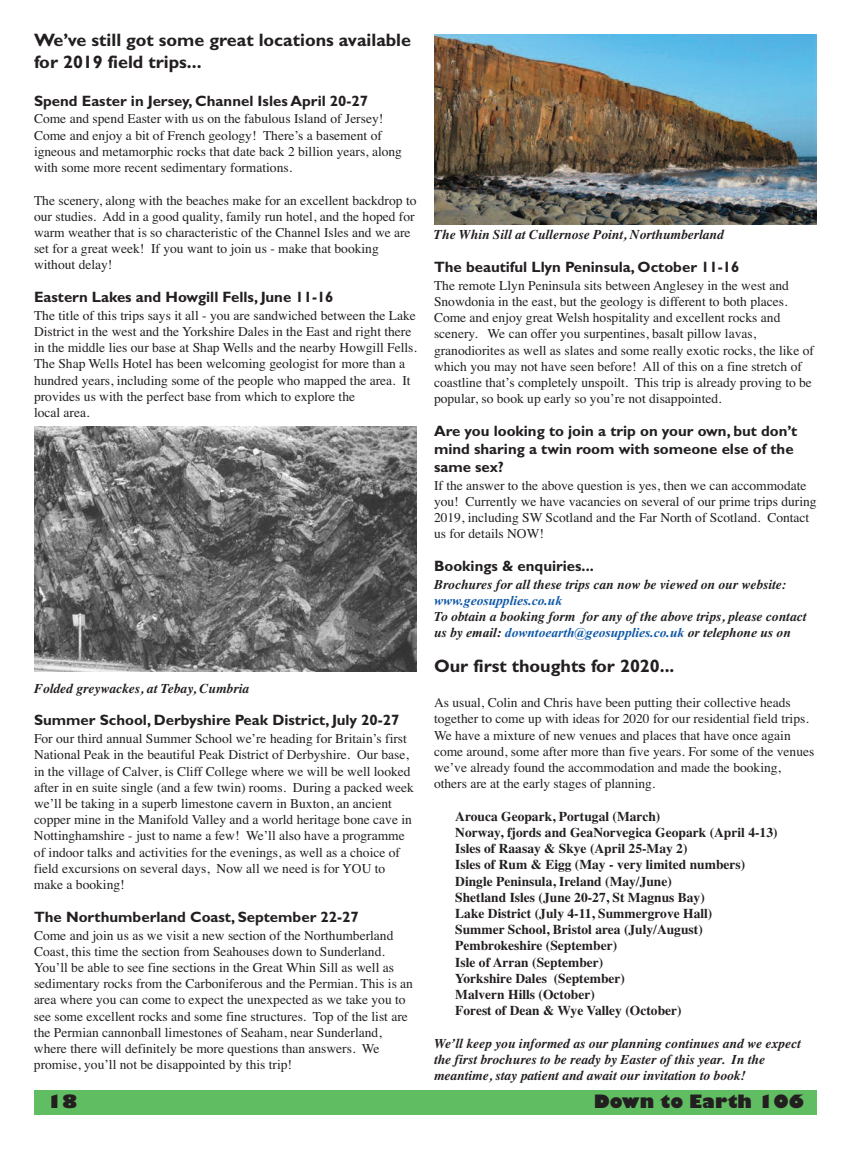
<style>
.page{position:relative;width:851px;height:1149px;background:#fff}
.page>*{position:absolute;margin:0;border:0;box-sizing:border-box;transform-origin:0 0}
.t1{font:700 18px/21.6px "Gill Sans";color:#231f20}
.t2{font:800 18px "Gill Sans";color:#231f20}
.t3{font:700 15px/18px "Gill Sans";color:#231f20}
.t4{font:13.5px/16.2px "Times";color:#231f20}
.t5{font:700 13.5px/16.2px "Times";color:#231f20}
.t6{font:italic 700 13.5px/16.2px "Times";color:#231f20}
.t7{font:italic 700 13.5px "Times New Roman";color:#1059a9}
.s1{font-family:"Times";color:#231f20}
.s2{color:#231f20}
</style>
<div class="page">
<div style="left:34px;top:1090px;width:782px;height:24px;background:#61bd62"></div>
<img style="left:34px;top:426px;width:383px;height:244px">
<img style="left:434px;top:34px;width:382px;height:191px">
<h1 class="t1" style="left:34px;top:29px;width:378px">We’ve still got some great locations available for 2019 field trips...</h1>
<p class="t3" style="left:34px;top:91px;width:335px">Spend Easter in Jersey, Channel Isles April 20-27</p>
<p class="t4" style="left:34px;top:111px;width:369px">Come and spend Easter with us on the fabulous Island of Jersey!<br>Come and enjoy a bit of French geology! There’s a basement of igneous and metamorphic rocks that date back 2 billion years, along with some more recent sedimentary formations.</p>
<p class="t4" style="left:34px;top:192px;width:384px">The scenery, along with the beaches make for an excellent backdrop to our studies. Add in a good quality, family run hotel, and the hoped for warm weather that is so characteristic of the Channel Isles and we are set for a great week! If you want to join us - make that booking without delay!</p>
<p class="t3" style="left:34px;top:288px;width:301px">Eastern Lakes and Howgill Fells, June 11-16</p>
<p class="t4" style="left:34px;top:307px;width:384px">The title of this trips says it all - you are sandwiched between the Lake District in the west and the Yorkshire Dales in the East and right there in the middle lies our base at Shap Wells and the nearby Howgill Fells.<br>The Shap Wells Hotel has been welcoming geologist for more than a hundred years, including some of the people who mapped the area. It provides us with the perfect base from which to explore the<br>local area.</p>
<p class="t6" style="left:34px;top:679px;width:216px">Folded greywackes, at Tebay, Cumbria</p>
<p class="t3" style="left:34px;top:711px;width:367px">Summer School, Derbyshire Peak District, July 20-27</p>
<p class="t4" style="left:34px;top:730px;width:381px">For our third annual Summer School we’re heading for Britain’s first National Peak in the beautiful Peak District of Derbyshire. Our base, in the village of Calver, is Cliff College where we will be well looked after in en suite single (and a few twin) rooms. During a packed week we’ll be taking in a superb limestone cavern in Buxton, an ancient copper mine in the Manifold Valley and a world heritage bone cave in Nottinghamshire - just to name a few! We’ll also have a programme of indoor talks and activities for the evenings, as well as a choice of field excursions on several days, Now all we need is for YOU to make a booking!</p>
<p class="t3" style="left:34px;top:907px;width:326px">The Northumberland Coast, September 22-27</p>
<p class="t4" style="left:34px;top:926px;width:380px">Come and join us as we visit a new section of the Northumberland Coast, this time the section from Seahouses down to Sunderland.<br>You’ll be able to see fine sections in the Great Whin Sill as well as sedimentary rocks from the Carboniferous and the Permian. This is an area where you can come to expect the unexpected as we take you to see some excellent rocks and some fine structures. Top of the list are the Permian cannonball limestones of Seaham, near Sunderland, where there will definitely be more questions than answers. We promise, you’ll not be disappointed by this trip!</p>
<p class="t6" style="left:434px;top:226px;width:291px">The Whin Sill at Cullernose Point, Northumberland</p>
<p class="t3" style="left:434px;top:258px;width:307px">The beautiful Llyn Peninsula, October 11-16</p>
<p class="t4" style="left:434px;top:277px;width:381px">The remote Llyn Peninsula sits between Anglesey in the west and Snowdonia in the east, but the geology is different to both places.<br>Come and enjoy great Welsh hospitality and excellent rocks and scenery. We can offer you surpentines, basalt pillow lavas, granodiorites as well as slates and some really exotic rocks, the like of which you may not have seen before! All of this on a fine stretch of coastline that’s completely unspoilt. This trip is already proving to be popular, so book up early so you’re not disappointed.</p>
<p class="t3" style="left:434px;top:421px;width:364px">Are you looking to join a trip on your own, but don’t mind sharing a twin room with someone else of the same sex?</p>
<p class="t4" style="left:434px;top:477px;width:384px">If the answer to the above question is yes, then we can accommodate you! Currently we have vacancies on several of our prime trips during 2019, including SW Scotland and the Far North of Scotland. Contact us for details NOW!</p>
<p class="t3" style="left:434px;top:556px;width:161px">Bookings &amp; enquiries...</p>
<p class="t6" style="left:434px;top:576px;width:354px">Brochures for all these trips can now be viewed on our website:</p>
<p class="t7" style="left:434px;top:592px;width:130px">www.geosupplies.co.uk</p>
<p class="t6" style="left:434px;top:608px;width:374px">To obtain a booking form for any of the above trips, please contact</p>
<p class="t7" style="left:434px;top:624px;width:358px"><span class="s1">us by</span> <span class="s2">email:</span> downtoearth@geosupplies.co.uk <span class="s2">or telephone us on</span></p>
<h1 class="t1" style="left:434px;top:654px;width:242px">Our first thoughts for 2020...</h1>
<p class="t4" style="left:434px;top:694px;width:382px">As usual, Colin and Chris have been putting their collective heads together to come up with ideas for 2020 for our residential field trips.<br>We have a mixture of new venues and places that have once again come around, some after more than five years. For some of the venues we’ve already found the accommodation and made the booking, others are at the early stages of planning.</p>
<p class="t5" style="left:455px;top:807px;width:324px">Arouca Geopark, Portugal (March)<br>Norway, fjords and GeaNorvegica Geopark (April 4-13)<br>Isles of Raasay &amp; Skye (April 25-May 2)<br>Isles of Rum &amp; Eigg (May - very limited numbers)<br>Dingle Peninsula, Ireland (May/June)<br>Shetland Isles (June 20-27, St Magnus Bay)<br>Lake District (July 4-11, Summergrove Hall)<br>Summer School, Bristol area (July/August)<br>Pembrokeshire (September)<br>Isle of Arran (September)<br>Yorkshire Dales (September)<br>Malvern Hills (October)<br>Forest of Dean &amp; Wye Valley (October)</p>
<p class="t6" style="left:434px;top:1034px;width:368px">We’ll keep you informed as our planning continues and we expect the first brochures to be ready by Easter of this year. In the meantime, stay patient and await our invitation to book!</p>
<h1 class="t2" style="left:47px;top:1090px;width:32px">18</h1>
<h1 class="t2" style="left:593px;top:1090px;width:212px">Down to Earth 106</h1>
</div>
